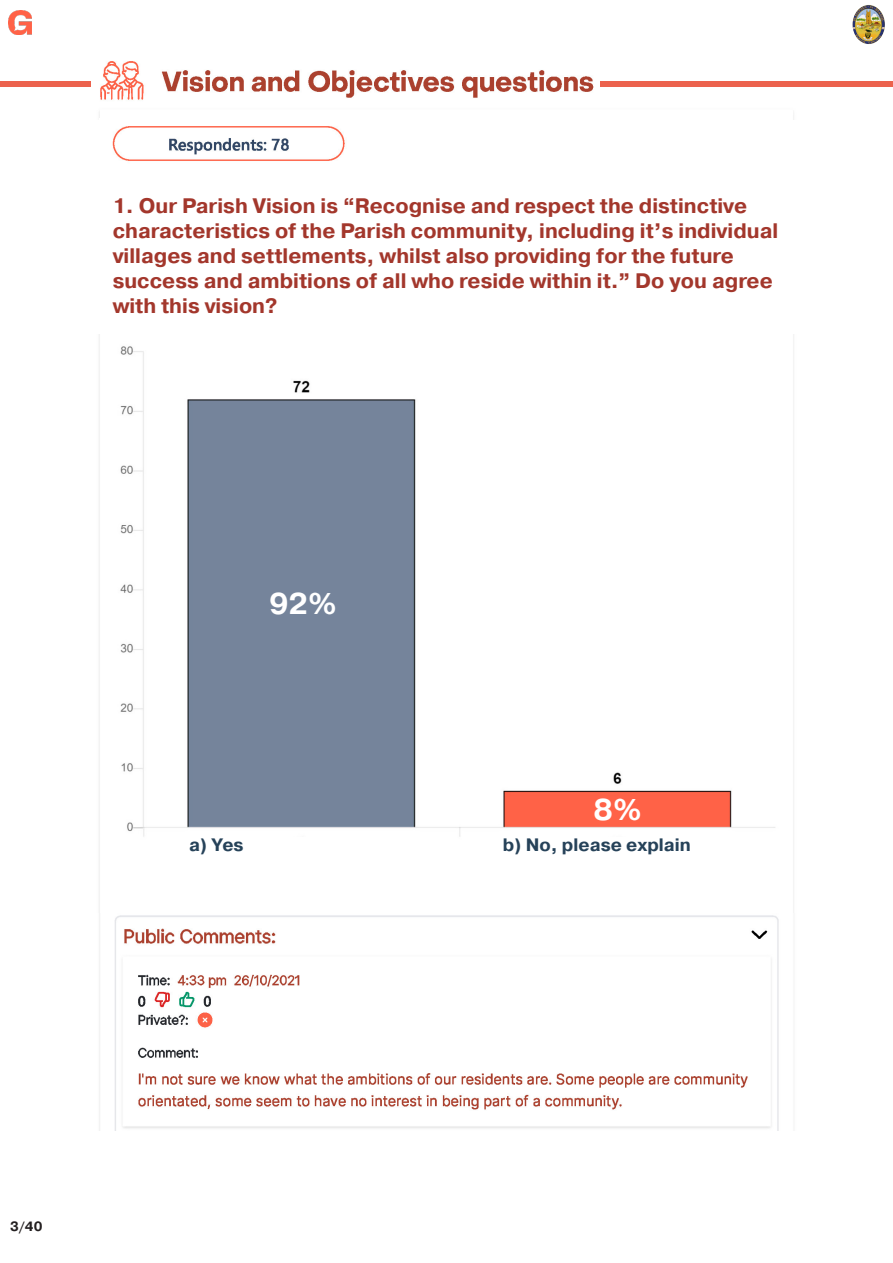
<style>
.page{position:relative;width:893px;height:1263px;background:#fff}
.page>*{position:absolute;margin:0;border:0;box-sizing:border-box;transform-origin:0 0}
.t1{font:700 30px "Pragmatica";color:#fff}
.t2{font:700 21px/25.2px "Pragmatica";color:#a3372c}
.t3{font:700 18px "Pragmatica";color:#264259}
.t4{font:700 13.5px "Pragmatica";color:#231f20}
</style>
<div class="page">
<img style="left:8px;top:10px;width:24px;height:24px">
<img style="left:852px;top:5px;width:33px;height:39px">
<img style="left:90px;top:61px;width:704px;height:59px">
<img style="left:99px;top:335px;width:695px;height:579px">
<div style="left:600px;top:81px;width:293px;height:6px;background:#ec624d"></div>
<div style="left:0;top:81px;width:90px;height:6px;background:#ec624d"></div>
<div style="left:189px;top:837px;width:228px;height:50px;background:#fff"></div>
<div style="left:503px;top:837px;width:227px;height:119px;background:#fff"></div>
<img style="left:99px;top:914px;width:680px;height:216px">
<img style="left:100px;top:119px;width:254px;height:42px">
<p class="t2" style="left:113px;top:193px;width:667px">1. Our Parish Vision is “Recognise and respect the distinctive characteristics of the Parish community, including it’s individual villages and settlements, whilst also providing for the future success and ambitions of all who reside within it.” Do you agree with this vision?</p>
<p class="t1" style="left:269px;top:584px;width:69px">92%</p>
<p class="t1" style="left:593px;top:790px;width:50px">8%</p>
<p class="t3" style="left:189px;top:833px;width:56px">a) Yes</p>
<p class="t3" style="left:503px;top:833px;width:190px">b) No, please explain</p>
<p class="t4" style="left:10px;top:1217px;width:34px">3/40</p>
</div>
